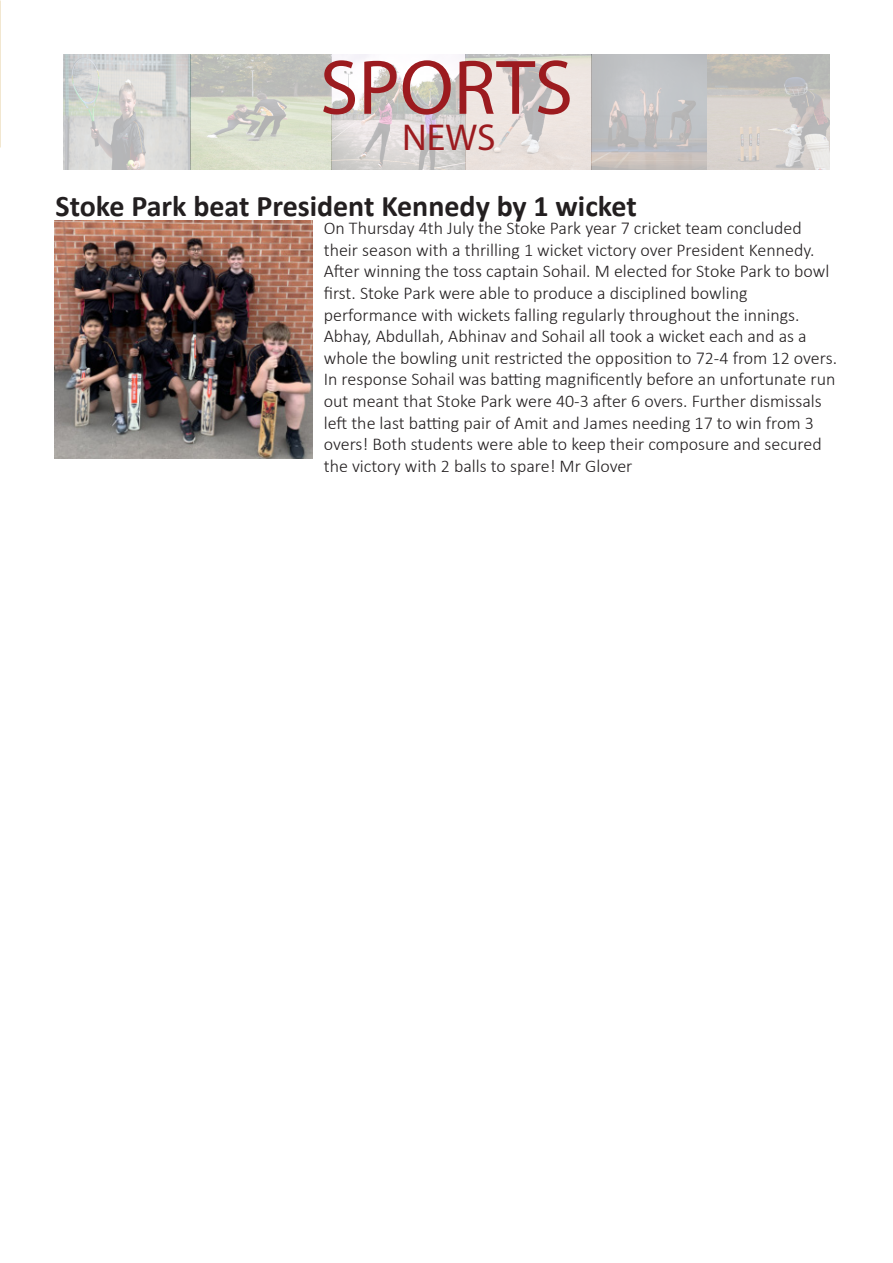
<style>
.page{position:relative;width:893px;height:1263px;background:#fff}
.page>*{position:absolute;margin:0;border:0;box-sizing:border-box;transform-origin:0 0}
.Paragraph_Style1_-_Left_Indent__0__Left_{font:78px "Myriad Pro";color:#9c1b1f}
.Paragraph_Style1_-_Left_Indent__0__Left_-2{font:37.5px "Myriad Pro";color:#9c1b1f}
.t1{font:700 30px "Calibri";color:#231f20}
.Paragraph_Style3_-_Left_Indent__0__Left_{font:300 18px/21.6px "Calibri";color:#231f20}
</style>
<div class="page">
<img style="left:64px;top:54px;width:765px;height:115px">
<img style="left:54px;top:221px;width:259px;height:238px">
<p class="Paragraph_Style1_-_Left_Indent__0__Left_" style="left:320px;top:40px;width:255px">SPORTS</p>
<p class="Paragraph_Style1_-_Left_Indent__0__Left_-2" style="left:402px;top:115px;width:95px">NEWS</p>
<p class="t1" style="left:56px;top:185px;width:583px">Stoke Park beat President Kennedy by 1 wicket</p>
<p class="Paragraph_Style3_-_Left_Indent__0__Left_" style="left:324px;top:217px;width:492px">On Thursday 4th July the Stoke Park year 7 cricket team concluded their season with a thrilling 1 wicket victory over President Kennedy.</p>
<p class="Paragraph_Style3_-_Left_Indent__0__Left_" style="left:324px;top:260px;width:507px">After winning the toss captain Sohail. M elected for Stoke Park to bowl first. Stoke Park were able to produce a disciplined bowling</p>
<p class="Paragraph_Style3_-_Left_Indent__0__Left_" style="left:324px;top:304px;width:515px">performance with wickets falling regularly throughout the innings.<br>Abhay, Abdullah, Abhinav and Sohail all took a wicket each and as a whole the bowling unit restricted the opposition to 72-4 from 12 overs.<br>In response Sohail was batting magnificently before an unfortunate run out meant that Stoke Park were 40-3 after 6 overs. Further dismissals left the last batting pair of Amit and James needing 17 to win from 3 overs! Both students were able to keep their composure and secured the victory with 2 balls to spare! Mr Glover</p>
</div>
